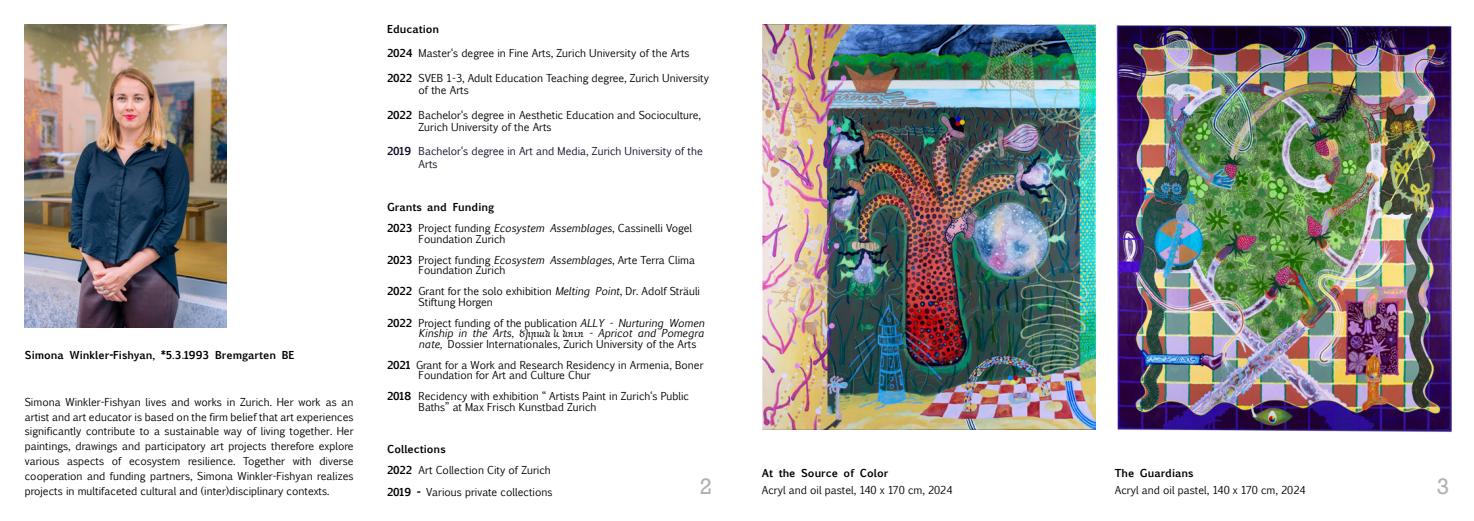
<style>
.page{position:relative;width:1474px;height:521px;background:#fff}
.page>*{position:absolute;margin:0;border:0;box-sizing:border-box;transform-origin:0 0}
.t1{font:21px "Rockwell";color:#b3b2b2}
.t2{font:10.5px/14.9px "Euphemia UCAS";color:#000}
.t3{font:700 10.5px "Euphemia UCAS";color:#000}
.t4{font:10.5px/12.2px "Euphemia UCAS";color:#0e0f2b}
.s1{font-weight:700}
.s2{font-style:italic}
.s3{font-family:"Arek Armn";font-style:italic}
</style>
<div class="page">
<img style="left:762px;top:25px;width:333px;height:404px">
<img style="left:1116px;top:25px;width:336px;height:407px">
<img style="left:25px;top:25px;width:202px;height:302px">
<p class="t3" style="left:25px;top:347px;width:271px">Simona Winkler-Fishyan, *5.3.1993 Bremgarten BE</p>
<p class="t2" style="left:25px;top:394px;width:330px;text-align:justify">Simona Winkler-Fishyan lives and works in Zurich. Her work as an artist and art educator is based on the firm belief that art experiences significantly contribute to a sustainable way of living together. Her paintings, drawings and participatory art projects therefore explore various aspects of ecosystem resilience. Together with diverse cooperation and funding partners, Simona Winkler-Fishyan realizes projects in multifaceted cultural and (inter)disciplinary contexts.</p>
<p class="t3" style="left:387px;top:21px;width:54px">Education</p>
<p class="t2" style="left:387px;top:46px;width:304px"><span class="s1">2024</span> Master‘s degree in Fine Arts, Zurich University of the Arts</p>
<p class="t2" style="left:418px;top:72px;width:292px;line-height:12.2px;text-indent:-31px"><span class="s1">2022</span> SVEB 1-3, Adult Education Teaching degree, Zurich University of the Arts</p>
<p class="t2" style="left:418px;top:109px;width:284px;line-height:12.2px;text-indent:-32px"><span class="s1">2022</span> Bachelor‘s degree in Aesthetic Education and Socioculture,<br>Zurich University of the Arts</p>
<p class="t4" style="left:418px;top:145px;width:286px;text-indent:-32px"><span class="s1">2019</span> Bachelor‘s degree in Art and Media, Zurich University of the<br>Arts</p>
<p class="t2" style="left:387px;top:197px;width:306px;line-height:21px"><span class="s1">Grants and Funding<br>2023</span> Project funding <span class="s2">Ecosystem Assemblages</span>, Cassinelli Vogel</p>
<p class="t2" style="left:387px;top:228px;width:309px;line-height:21px;text-indent:32px">Foundation Zurich<br><span class="s1">2023</span> Project funding <span class="s2">Ecosystem Assemblages</span>, Arte Terra Clima</p>
<p class="t2" style="left:387px;top:260px;width:314px;line-height:21px;text-indent:32px">Foundation Zurich<br><span class="s1">2022</span> Grant for the solo exhibition <span class="s2">Melting Point</span>, Dr. Adolf Sträuli</p>
<p class="t2" style="left:387px;top:291px;width:319px;line-height:21px;text-indent:32px">Stiftung Horgen<br><span class="s1">2022</span> Project funding of the publication <span class="s2">ALLY - Nurturing Women</span></p>
<p class="t2" style="left:418px;top:328px;width:287px;line-height:10.5px"><span class="s2">Kinship in the Arts,</span> <span class="s3">Ծիրան եւ նուռ</span> <span class="s2">- Apricot and Pomegra nate,</span> Dossier Internationales, Zurich University of the Arts</p>
<p class="t2" style="left:418px;top:360px;width:286px;line-height:10.5px;text-indent:-32px"><span class="s1">2021</span> Grant for a Work and Research Residency in Armenia, Boner<br>Foundation for Art and Culture Chur</p>
<p class="t2" style="left:418px;top:391px;width:272px;line-height:10.5px;text-indent:-32px"><span class="s1">2018</span> Recidency with exhibition “ Artists Paint in Zurich‘s Public<br>Baths” at Max Frisch Kunstbad Zurich</p>
<p class="t2" style="left:387px;top:438px;width:167px;line-height:21.4px"><span class="s1">Collections<br>2022</span> Art Collection City of Zurich<br><span class="s1">2019 -</span> Various private collections</p>
<p class="t3" style="left:1114px;top:465px;width:80px">The Guardians</p>
<p class="t2" style="left:1114px;top:483px;width:192px">Acryl and oil pastel, 140 x 170 cm, 2024</p>
<p class="t3" style="left:761px;top:465px;width:128px">At the Source of Color</p>
<p class="t2" style="left:761px;top:483px;width:192px">Acryl and oil pastel, 140 x 170 cm, 2024</p>
<h1 class="t1" style="left:700px;top:473px;width:14px">2</h1>
<h1 class="t1" style="left:1436px;top:473px;width:14px">3</h1>
</div>
